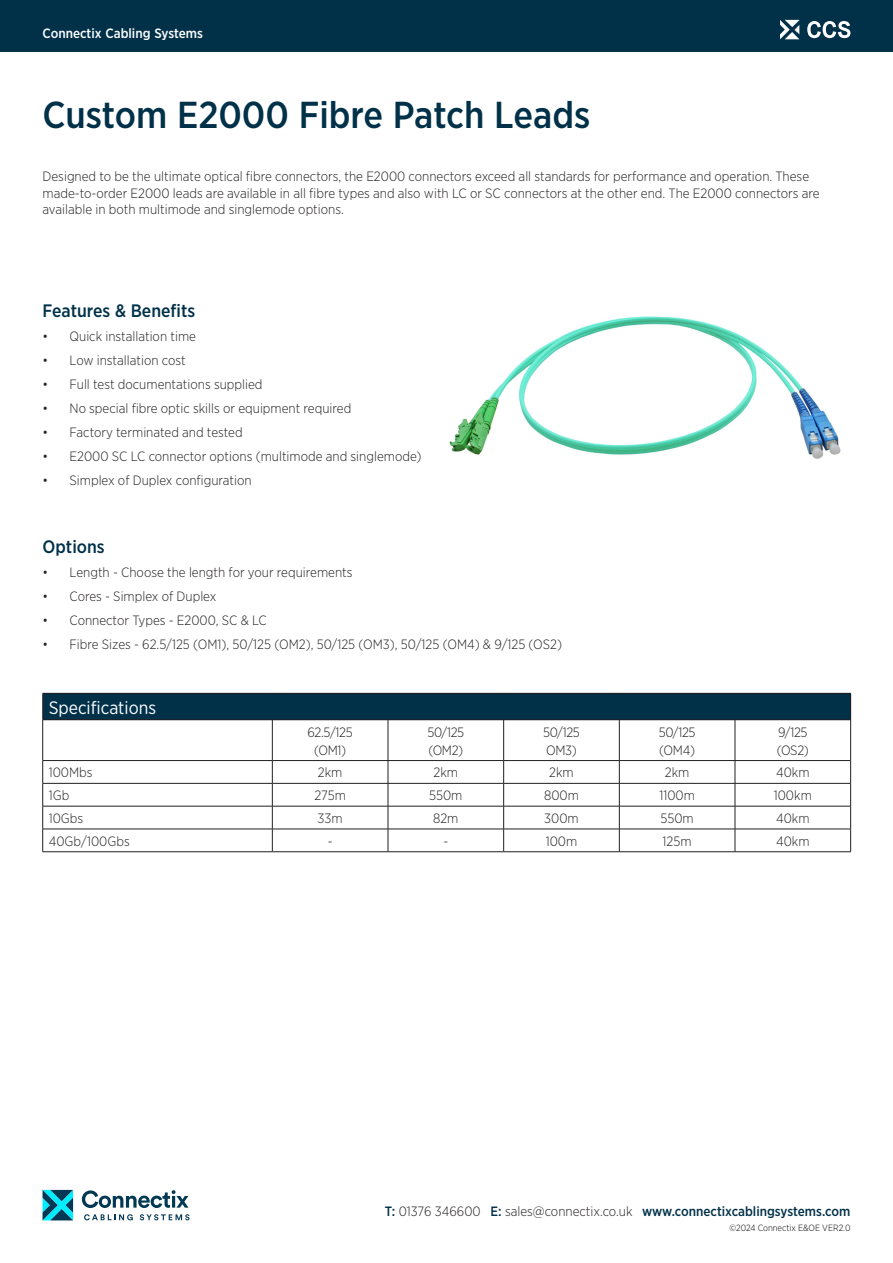
<style>
.page{position:relative;width:893px;height:1263px;background:#fff}
.page>*{position:absolute;margin:0;border:0;box-sizing:border-box;transform-origin:0 0}
.t1{font:500 37.5px "Gotham Narrow";color:#003149}
.t2{font:500 18px "Gotham Narrow";color:#003149}
.t3{font:18px "Gotham Narrow";color:#fff}
.t4{font:300 13.5px "Gotham Narrow";color:#231f20}
.t5{font:500 13.5px "Gotham Narrow";color:#003149}
.t6{font:500 13.5px "Gotham Narrow";color:#fff}
.t7{font:300 9px "Gotham Narrow";color:#010000}
.s1{font-weight:300;color:#231f20}
</style>
<div class="page">
<div style="left:0;top:0;width:893px;height:51px;background:#003149"></div>
<svg style="left:780px;top:20px;width:19px;height:19px"></svg>
<svg style="left:807px;top:21px;width:43px;height:17px"></svg>
<svg style="left:43px;top:1190px;width:30px;height:30px"></svg>
<svg style="left:82px;top:1190px;width:107px;height:18px"></svg>
<svg style="left:84px;top:1214px;width:49px;height:6px"></svg>
<svg style="left:140px;top:1214px;width:50px;height:6px"></svg>
<div style="left:43px;top:693px;width:808px;height:27px;background:#003149"></div>
<hr style="left:43px;top:693px;width:229px;height:1px;background:#231f20">
<svg style="left:42px;top:693px;width:1px;height:26px"></svg>
<hr style="left:272px;top:693px;width:116px;height:1px;background:#231f20">
<hr style="left:388px;top:693px;width:116px;height:1px;background:#231f20">
<hr style="left:504px;top:693px;width:115px;height:1px;background:#231f20">
<hr style="left:619px;top:693px;width:116px;height:1px;background:#231f20">
<hr style="left:735px;top:693px;width:116px;height:1px;background:#231f20">
<svg style="left:850px;top:694px;width:1px;height:25px"></svg>
<hr style="left:43px;top:719px;width:229px;height:1px;background:#231f20">
<hr style="left:42px;top:720px;width:1px;height:40px;background:#231f20">
<hr style="left:272px;top:719px;width:116px;height:1px;background:#231f20">
<hr style="left:272px;top:720px;width:1px;height:40px;background:#231f20">
<hr style="left:388px;top:719px;width:116px;height:1px;background:#231f20">
<hr style="left:388px;top:720px;width:1px;height:40px;background:#231f20">
<hr style="left:504px;top:719px;width:115px;height:1px;background:#231f20">
<hr style="left:503px;top:720px;width:1px;height:40px;background:#231f20">
<hr style="left:619px;top:719px;width:116px;height:1px;background:#231f20">
<hr style="left:619px;top:720px;width:1px;height:40px;background:#231f20">
<hr style="left:735px;top:719px;width:116px;height:1px;background:#231f20">
<hr style="left:735px;top:720px;width:1px;height:40px;background:#231f20">
<hr style="left:850px;top:720px;width:1px;height:40px;background:#231f20">
<hr style="left:43px;top:760px;width:229px;height:1px;background:#231f20">
<hr style="left:272px;top:760px;width:116px;height:1px;background:#231f20">
<hr style="left:388px;top:760px;width:116px;height:1px;background:#231f20">
<hr style="left:504px;top:760px;width:115px;height:1px;background:#231f20">
<hr style="left:619px;top:760px;width:116px;height:1px;background:#231f20">
<hr style="left:735px;top:760px;width:116px;height:1px;background:#231f20">
<hr style="left:43px;top:783px;width:229px;height:1px;background:#231f20">
<hr style="left:272px;top:783px;width:116px;height:1px;background:#231f20">
<hr style="left:388px;top:783px;width:116px;height:1px;background:#231f20">
<hr style="left:504px;top:783px;width:115px;height:1px;background:#231f20">
<hr style="left:619px;top:783px;width:116px;height:1px;background:#231f20">
<hr style="left:735px;top:783px;width:116px;height:1px;background:#231f20">
<hr style="left:43px;top:806px;width:229px;height:1px;background:#231f20">
<hr style="left:619px;top:806px;width:116px;height:1px;background:#231f20">
<hr style="left:735px;top:806px;width:116px;height:1px;background:#231f20">
<hr style="left:43px;top:829px;width:229px;height:1px;background:#231f20">
<svg style="left:42px;top:761px;width:1px;height:90px"></svg>
<hr style="left:619px;top:829px;width:116px;height:1px;background:#231f20">
<hr style="left:735px;top:829px;width:116px;height:1px;background:#231f20">
<svg style="left:735px;top:761px;width:1px;height:90px"></svg>
<svg style="left:850px;top:761px;width:1px;height:90px"></svg>
<hr style="left:43px;top:851px;width:229px;height:1px;background:#231f20">
<hr style="left:272px;top:851px;width:116px;height:1px;background:#231f20">
<hr style="left:388px;top:851px;width:116px;height:1px;background:#231f20">
<hr style="left:504px;top:851px;width:115px;height:1px;background:#231f20">
<hr style="left:619px;top:851px;width:116px;height:1px;background:#231f20">
<hr style="left:735px;top:851px;width:116px;height:1px;background:#231f20">
<hr style="left:388px;top:806px;width:116px;height:1px;background:#231f20">
<hr style="left:388px;top:829px;width:116px;height:1px;background:#231f20">
<hr style="left:272px;top:806px;width:116px;height:1px;background:#231f20">
<svg style="left:272px;top:761px;width:1px;height:90px"></svg>
<svg style="left:388px;top:761px;width:1px;height:90px"></svg>
<hr style="left:272px;top:829px;width:116px;height:1px;background:#231f20">
<hr style="left:504px;top:806px;width:115px;height:1px;background:#231f20">
<svg style="left:503px;top:761px;width:1px;height:90px"></svg>
<svg style="left:619px;top:761px;width:1px;height:90px"></svg>
<hr style="left:504px;top:829px;width:115px;height:1px;background:#231f20">
<img style="left:449px;top:316px;width:392px;height:143px">
<p class="t6" style="left:43px;top:20px;width:117px">Fibre Optic Cabling</p>
<p class="t6" style="left:43px;top:25px;width:162px">Connectix Cabling Systems</p>
<p class="t1" style="left:43px;top:91px;width:549px">Custom E2000 Fibre Patch Leads</p>
<p class="t4" style="left:43px;top:168px;width:768px">Designed to be the ultimate optical fibre connectors, the E2000 connectors exceed all standards for performance and operation. These</p>
<p class="t4" style="left:43px;top:185px;width:779px">made-to-order E2000 leads are available in all fibre types and also with LC or SC connectors at the other end. The E2000 connectors are</p>
<p class="t4" style="left:43px;top:201px;width:303px">available in both multimode and singlemode options.</p>
<p class="t2" style="left:43px;top:299px;width:154px">Features &amp; Benefits</p>
<p class="t4" style="left:43px;top:328px;width:155px">• Quick installation time</p>
<p class="t4" style="left:43px;top:352px;width:145px">• Low installation cost</p>
<p class="t4" style="left:43px;top:376px;width:222px">• Full test documentations supplied</p>
<p class="t4" style="left:43px;top:400px;width:310px">• No special fibre optic skills or equipment required</p>
<p class="t4" style="left:43px;top:424px;width:202px">• Factory terminated and tested</p>
<p class="t4" style="left:43px;top:448px;width:381px">• E2000 SC LC connector options (multimode and singlemode)</p>
<p class="t4" style="left:43px;top:472px;width:211px">• Simplex of Duplex configuration</p>
<p class="t2" style="left:43px;top:535px;width:64px">Options</p>
<p class="t4" style="left:43px;top:564px;width:312px">• Length - Choose the length for your requirements</p>
<p class="t4" style="left:43px;top:588px;width:175px">• Cores - Simplex of Duplex</p>
<p class="t4" style="left:43px;top:612px;width:226px">• Connector Types - E2000, SC &amp; LC</p>
<p class="t4" style="left:43px;top:636px;width:521px">• Fibre Sizes - 62.5/125 (OM1), 50/125 (OM2), 50/125 (OM3), 50/125 (OM4) &amp; 9/125 (OS2)</p>
<p class="t3" style="left:49px;top:696px;width:109px">Specifications</p>
<p class="t4" style="left:307px;top:723px;width:47px">62.5/125</p>
<p class="t4" style="left:314px;top:741px;width:34px">(OM1)</p>
<p class="t4" style="left:427px;top:723px;width:38px">50/125</p>
<p class="t4" style="left:428px;top:741px;width:36px">(OM2)</p>
<p class="t4" style="left:543px;top:723px;width:38px">50/125</p>
<p class="t4" style="left:546px;top:741px;width:32px">OM3)</p>
<p class="t4" style="left:659px;top:723px;width:38px">50/125</p>
<p class="t4" style="left:659px;top:741px;width:37px">(OM4)</p>
<p class="t4" style="left:778px;top:723px;width:31px">9/125</p>
<p class="t4" style="left:777px;top:741px;width:34px">(OS2)</p>
<p class="t4" style="left:49px;top:764px;width:45px">100Mbs</p>
<p class="t4" style="left:318px;top:764px;width:26px">2km</p>
<p class="t4" style="left:433px;top:764px;width:26px">2km</p>
<p class="t4" style="left:549px;top:764px;width:26px">2km</p>
<p class="t4" style="left:665px;top:764px;width:26px">2km</p>
<p class="t4" style="left:776px;top:764px;width:35px">40km</p>
<p class="t4" style="left:49px;top:787px;width:22px">1Gb</p>
<p class="t4" style="left:314px;top:787px;width:33px">275m</p>
<p class="t4" style="left:429px;top:787px;width:35px">550m</p>
<p class="t4" style="left:544px;top:787px;width:36px">800m</p>
<p class="t4" style="left:659px;top:787px;width:37px">1100m</p>
<p class="t4" style="left:774px;top:787px;width:40px">100km</p>
<p class="t4" style="left:49px;top:810px;width:36px">10Gbs</p>
<p class="t4" style="left:318px;top:810px;width:27px">33m</p>
<p class="t4" style="left:433px;top:810px;width:27px">82m</p>
<p class="t4" style="left:544px;top:810px;width:36px">300m</p>
<p class="t4" style="left:660px;top:810px;width:35px">550m</p>
<p class="t4" style="left:776px;top:810px;width:35px">40km</p>
<p class="t4" style="left:49px;top:833px;width:83px">40Gb/100Gbs</p>
<p class="t4" style="left:328px;top:833px;width:6px">-</p>
<p class="t4" style="left:443px;top:833px;width:6px">-</p>
<p class="t4" style="left:546px;top:833px;width:33px">100m</p>
<p class="t4" style="left:663px;top:833px;width:31px">125m</p>
<p class="t4" style="left:776px;top:833px;width:35px">40km</p>
<p class="t5" style="left:385px;top:1203px;width:467px">T: <span class="s1">01376 346600</span> E: <span class="s1">sales@connectix.co.uk</span> www.connectixcablingsystems.com</p>
<p class="t7" style="left:729px;top:1222px;width:122px">©2024 Connectix E&amp;OE VER2.0</p>
</div>
